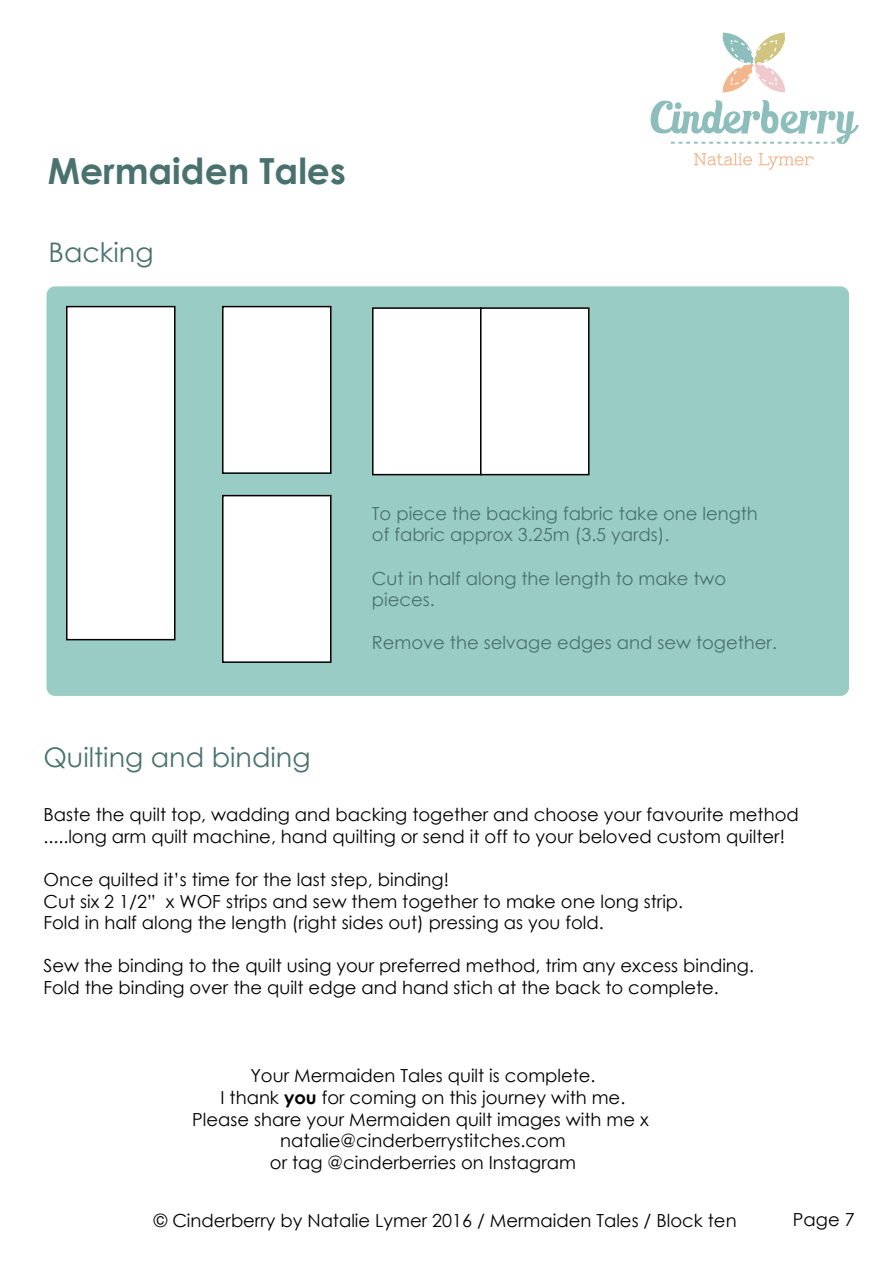
<style>
.page{position:relative;width:893px;height:1263px;background:#fff}
.page>*{position:absolute;margin:0;border:0;box-sizing:border-box;transform-origin:0 0}
.t1{font:700 36px "Century Gothic";color:#49726f}
.t2{font:27px "Century Gothic";color:#49726f}
.t3{font:18px/21.6px "Century Gothic";color:#000}
.t4{font:18px/21.6px "Century Gothic";color:#49726f}
.s1{font-weight:700}
</style>
<div class="page">
<div style="left:46px;top:286px;width:803px;height:410px;background:#9accc6;border-radius:9px"></div>
<svg style="left:694px;top:153px;width:58px;height:12px"></svg>
<svg style="left:759px;top:153px;width:54px;height:17px"></svg>
<svg style="left:723px;top:33px;width:62px;height:59px"></svg>
<svg style="left:651px;top:100px;width:208px;height:44px"></svg>
<div style="left:66px;top:306px;width:110px;height:334px;background:#fff;border:2px solid #000"></div>
<div style="left:372px;top:307px;width:110px;height:168px;background:#fff;border:2px solid #000"></div>
<div style="left:480px;top:307px;width:110px;height:168px;background:#fff;border:2px solid #000"></div>
<div style="left:222px;top:306px;width:110px;height:168px;background:#fff;border:2px solid #000"></div>
<div style="left:222px;top:495px;width:110px;height:168px;background:#fff;border:2px solid #000"></div>
<h1 class="t1" style="left:48px;top:144px;width:300px">Mermaiden Tales</h1>
<h2 class="t2" style="left:49px;top:233px;width:107px">Backing</h2>
<p class="t4" style="left:372px;top:502px;width:387px">To piece the backing fabric take one length of fabric approx 3.25m (3.5 yards).</p>
<p class="t4" style="left:372px;top:567px;width:356px">Cut in half along the length to make two pieces.</p>
<p class="t4" style="left:372px;top:632px;width:406px">Remove the selvage edges and sew together.</p>
<h2 class="t2" style="left:43px;top:739px;width:269px">Quilting and binding</h2>
<p class="t3" style="left:43px;top:804px;width:757px">Baste the quilt top, wadding and backing together and choose your favourite method .....long arm quilt machine, hand quilting or send it off to your beloved custom quilter!</p>
<p class="t3" style="left:43px;top:868px;width:641px">Once quilted it’s time for the last step, binding!<br>Cut six 2 1/2” x WOF strips and sew them together to make one long strip.<br>Fold in half along the length (right sides out) pressing as you fold.</p>
<p class="t3" style="left:43px;top:955px;width:712px">Sew the binding to the quilt using your preferred method, trim any excess binding.<br>Fold the binding over the quilt edge and hand stich at the back to complete.</p>
<p class="t3" style="left:192px;top:1065px;width:458px;text-align:center">Your Mermaiden Tales quilt is complete.<br>I thank <span class="s1">you</span> for coming on this journey with me.<br>Please share your Mermaiden quilt images with me x natalie@cinderberrystitches.com<br>or tag @cinderberries on Instagram</p>
<p class="t3" style="left:154px;top:1209px;width:584px">© Cinderberry by Natalie Lymer 2016 / Mermaiden Tales / Block ten</p>
<p class="t3" style="left:793px;top:1208px;width:63px">Page 7</p>
</div>
